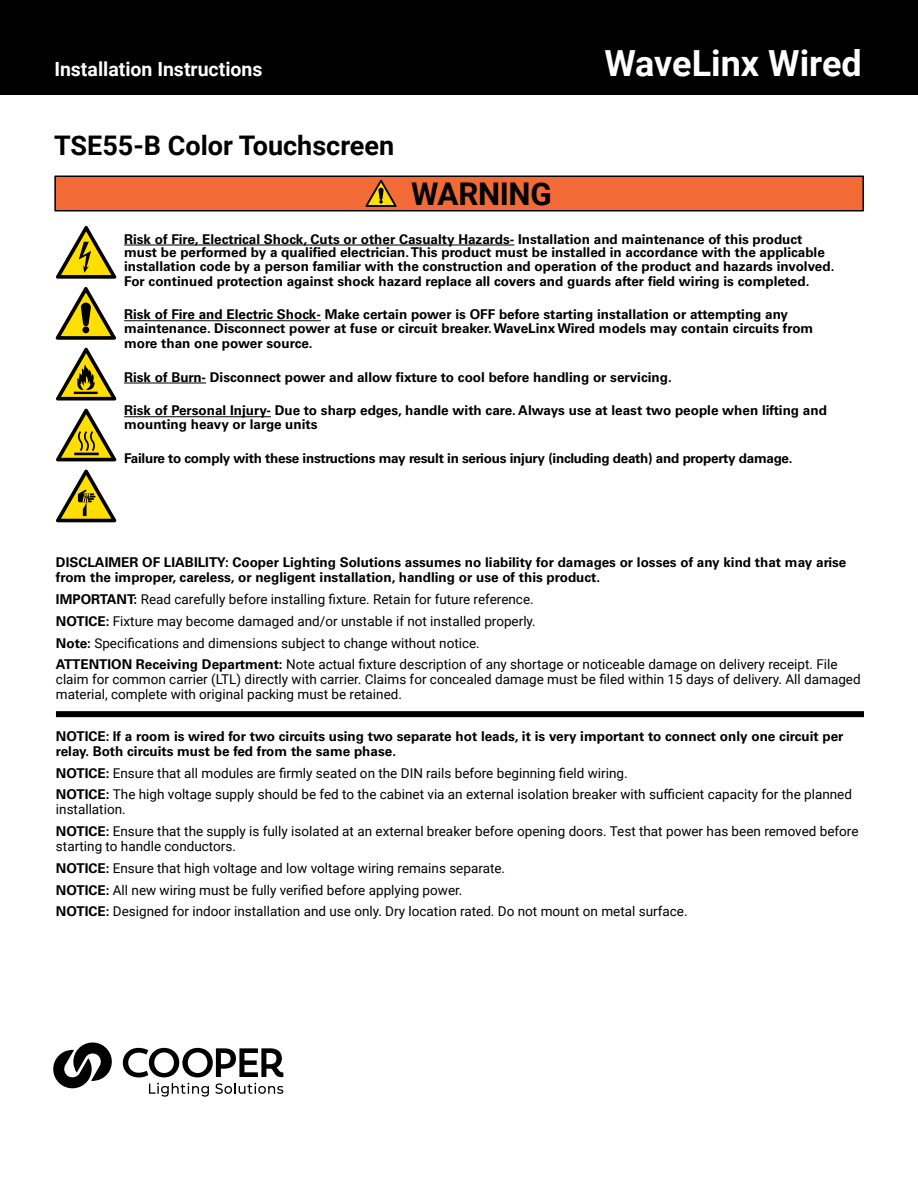
<style>
.page{position:relative;width:918px;height:1188px;background:#fff}
.page>*{position:absolute;margin:0;border:0;box-sizing:border-box;transform-origin:0 0}
.t1{font:700 36px "Roboto";color:#fff}
.t2{font:700 31.35px "Roboto";letter-spacing:-.01em;color:#000}
.t3{font:700 27px "Roboto";color:#000}
.t4{font:700 19.5px "Roboto";color:#fff}
.t5{font:700 13.5px/13.5px "Univers LT Std";color:#000}
.t6{font:13.5px/21.8px "Roboto";color:#000}
.t7{font:700 13.5px "Univers LT Std";letter-spacing:-.02em;color:#000}
.s1{font-family:"Univers LT Std";font-weight:700}
</style>
<div class="page">
<hr style="left:124px;top:245px;width:390px;height:1px;background:#000">
<hr style="left:124px;top:320px;width:197px;height:1px;background:#000">
<hr style="left:124px;top:383px;width:82px;height:1px;background:#000">
<hr style="left:124px;top:416px;width:147px;height:1px;background:#000">
<svg style="left:56px;top:409px;width:60px;height:52px"></svg>
<svg style="left:56px;top:348px;width:60px;height:53px"></svg>
<svg style="left:56px;top:469px;width:60px;height:53px"></svg>
<div style="left:56px;top:711px;width:808px;height:6px;background:#000"></div>
<svg style="left:56px;top:226px;width:60px;height:53px"></svg>
<svg style="left:56px;top:287px;width:60px;height:53px"></svg>
<div style="left:0;top:0;width:918px;height:94px;background:#000"></div>
<svg style="left:53px;top:1042px;width:59px;height:47px"></svg>
<svg style="left:149px;top:1083px;width:60px;height:14px"></svg>
<svg style="left:215px;top:1083px;width:68px;height:11px"></svg>
<svg style="left:123px;top:1048px;width:160px;height:29px"></svg>
<div style="left:55px;top:176px;width:808px;height:35px;background:#f26a36"></div>
<div style="left:54px;top:176px;width:810px;height:35px;border:2px solid #000"></div>
<svg style="left:365px;top:180px;width:32px;height:27px"></svg>
<h3 class="t4" style="left:54px;top:56px;width:210px">Installation Instructions</h3>
<h3 class="t3" style="left:54px;top:126px;width:342px">TSE55-B Color Touchscreen</h3>
<h2 class="t2" style="left:411px;top:172px;width:142px">WARNING</h2>
<h1 class="t1" style="left:604px;top:38px;width:259px">WaveLinx Wired</h1>
<p class="t5" style="left:124px;top:232px;width:712px">Risk of Fire, Electrical Shock, Cuts or other Casualty Hazards- Installation and maintenance of this product must be performed by a qualified electrician. This product must be installed in accordance with the applicable installation code by a person familiar with the construction and operation of the product and hazards involved.</p>
<p class="t5" style="left:124px;top:274px;width:687px">For continued protection against shock hazard replace all covers and guards after field wiring is completed.</p>
<p class="t5" style="left:124px;top:308px;width:691px">Risk of Fire and Electric Shock- Make certain power is OFF before starting installation or attempting any maintenance. Disconnect power at fuse or circuit breaker. WaveLinx Wired models may contain circuits from</p>
<p class="t5" style="left:124px;top:337px;width:190px">more than one power source.</p>
<p class="t5" style="left:124px;top:370px;width:549px">Risk of Burn- Disconnect power and allow fixture to cool before handling or servicing.</p>
<p class="t5" style="left:124px;top:404px;width:704px">Risk of Personal Injury- Due to sharp edges, handle with care. Always use at least two people when lifting and mounting heavy or large units</p>
<p class="t7" style="left:124px;top:450px;width:670px">Failure to comply with these instructions may result in serious injury (including death) and property damage.</p>
<p class="t5" style="left:56px;top:555px;width:792px;line-height:15px">DISCLAIMER OF LIABILITY: Cooper Lighting Solutions assumes no liability for damages or losses of any kind that may arise from the improper, careless, or negligent installation, handling or use of this product.</p>
<p class="t6" style="left:56px;top:588px;width:783px"><span class="s1">IMPORTANT:</span> Read carefully before installing fixture. Retain for future reference.<br><span class="s1">NOTICE:</span> Fixture may become damaged and/or unstable if not installed properly.<br><span class="s1">Note:</span> Specifications and dimensions subject to change without notice.<br><span class="s1">ATTENTION Receiving Department:</span> Note actual fixture description of any shortage or noticeable damage on delivery receipt. File</p>
<p class="t6" style="left:56px;top:671px;width:806px;line-height:15px">claim for common carrier (LTL) directly with carrier. Claims for concealed damage must be filed within 15 days of delivery. All damaged material, complete with original packing must be retained.</p>
<p class="t5" style="left:56px;top:729px;width:789px;line-height:15px">NOTICE: If a room is wired for two circuits using two separate hot leads, it is very important to connect only one circuit per relay. Both circuits must be fed from the same phase.</p>
<p class="t6" style="left:56px;top:761px;width:798px"><span class="s1">NOTICE:</span> Ensure that all modules are firmly seated on the DIN rails before beginning field wiring.<br><span class="s1">NOTICE:</span> The high voltage supply should be fed to the cabinet via an external isolation breaker with sufficient capacity for the planned</p>
<p class="t6" style="left:56px;top:798px;width:804px">installation.<br><span class="s1">NOTICE:</span> Ensure that the supply is fully isolated at an external breaker before opening doors. Test that power has been removed before</p>
<p class="t6" style="left:56px;top:835px;width:633px">starting to handle conductors.<br><span class="s1">NOTICE:</span> Ensure that high voltage and low voltage wiring remains separate.<br><span class="s1">NOTICE:</span> All new wiring must be fully verified before applying power.<br><span class="s1">NOTICE:</span> Designed for indoor installation and use only. Dry location rated. Do not mount on metal surface.</p>
</div>
